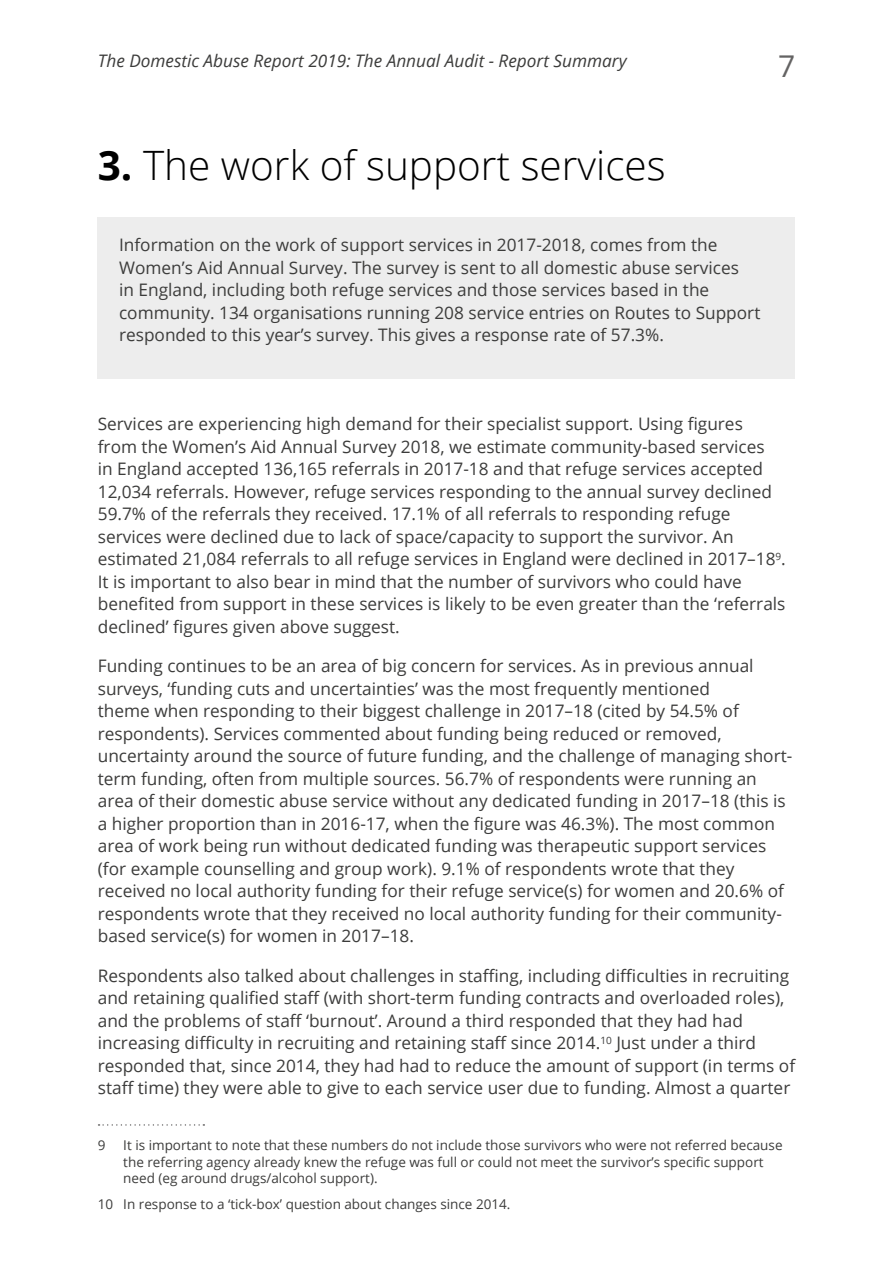
<style>
.page{position:relative;width:893px;height:1263px;background:#fff}
.page>*{position:absolute;margin:0;border:0;box-sizing:border-box;transform-origin:0 0}
.t1{font:300 40.5px "Open Sans";color:#000}
.t2{font:30px "Open Sans";color:#646363}
.t3{font:17.25px/22.5px "Open Sans";color:#3c3c3b}
.t4{font:italic 17.25px "Open Sans";color:#3c3c3b}
.t5{font:13.5px/16.5px "Open Sans";color:#3c3c3b}
.s1{font-weight:700}
</style>
<div class="page">
<svg style="left:99px;top:1124px;width:105px;height:2px"></svg>
<div style="left:98px;top:217px;width:697px;height:161px;background:#ededed"></div>
<p class="t4" style="left:98px;top:54px;width:530px">The Domestic Abuse Report 2019: The Annual Audit - Report Summary</p>
<h2 class="t2" style="left:778px;top:54px;width:19px">7</h2>
<h1 class="t1" style="left:98px;top:149px;width:569px"><span class="s1">3.</span> The work of support services</h1>
<p class="t3" style="left:119px;top:236px;width:643px">Information on the work of support services in 2017-2018, comes from the Women’s Aid Annual Survey. The survey is sent to all domestic abuse services<br>in England, including both refuge services and those services based in the community. 134 organisations running 208 service entries on Routes to Support responded to this year’s survey. This gives a response rate of 57.3%.</p>
<p class="t3" style="left:98px;top:412px;width:689px">Services are experiencing high demand for their specialist support. Using figures from the Women’s Aid Annual Survey 2018, we estimate community-based services<br>in England accepted 136,165 referrals in 2017-18 and that refuge services accepted 12,034 referrals. However, refuge services responding to the annual survey declined 59.7% of the referrals they received. 17.1% of all referrals to responding refuge services were declined due to lack of space/capacity to support the survivor. An estimated 21,084 referrals to all refuge services in England were declined in 2017–18<sup>9</sup>.<br>It is important to also bear in mind that the number of survivors who could have benefited from support in these services is likely to be even greater than the ‘referrals declined’ figures given above suggest.</p>
<p class="t3" style="left:98px;top:657px;width:696px">Funding continues to be an area of big concern for services. As in previous annual surveys, ‘funding cuts and uncertainties’ was the most frequently mentioned<br>theme when responding to their biggest challenge in 2017–18 (cited by 54.5% of respondents). Services commented about funding being reduced or removed, uncertainty around the source of future funding, and the challenge of managing short&shy;term funding, often from multiple sources. 56.7% of respondents were running an area of their domestic abuse service without any dedicated funding in 2017–18 (this is a higher proportion than in 2016-17, when the figure was 46.3%). The most common area of work being run without dedicated funding was therapeutic support services (for example counselling and group work). 9.1% of respondents wrote that they received no local authority funding for their refuge service(s) for women and 20.6% of respondents wrote that they received no local authority funding for their community&shy;based service(s) for women in 2017–18.</p>
<p class="t3" style="left:98px;top:964px;width:699px">Respondents also talked about challenges in staffing, including difficulties in recruiting and retaining qualified staff (with short-term funding contracts and overloaded roles), and the problems of staff ‘burnout’. Around a third responded that they had had increasing difficulty in recruiting and retaining staff since 2014.<sup>10</sup> Just under a third responded that, since 2014, they had had to reduce the amount of support (in terms of staff time) they were able to give to each service user due to funding. Almost a quarter</p>
<p class="t5" style="left:98px;top:1139px;width:9px">9</p>
<p class="t5" style="left:123px;top:1139px;width:661px">It is important to note that these numbers do not include those survivors who were not referred because the referring agency already knew the refuge was full or could not meet the survivor’s specific support need (eg around drugs/alcohol support).</p>
<p class="t5" style="left:98px;top:1197px;width:414px">10 In response to a ‘tick-box’ question about changes since 2014.</p>
</div>
